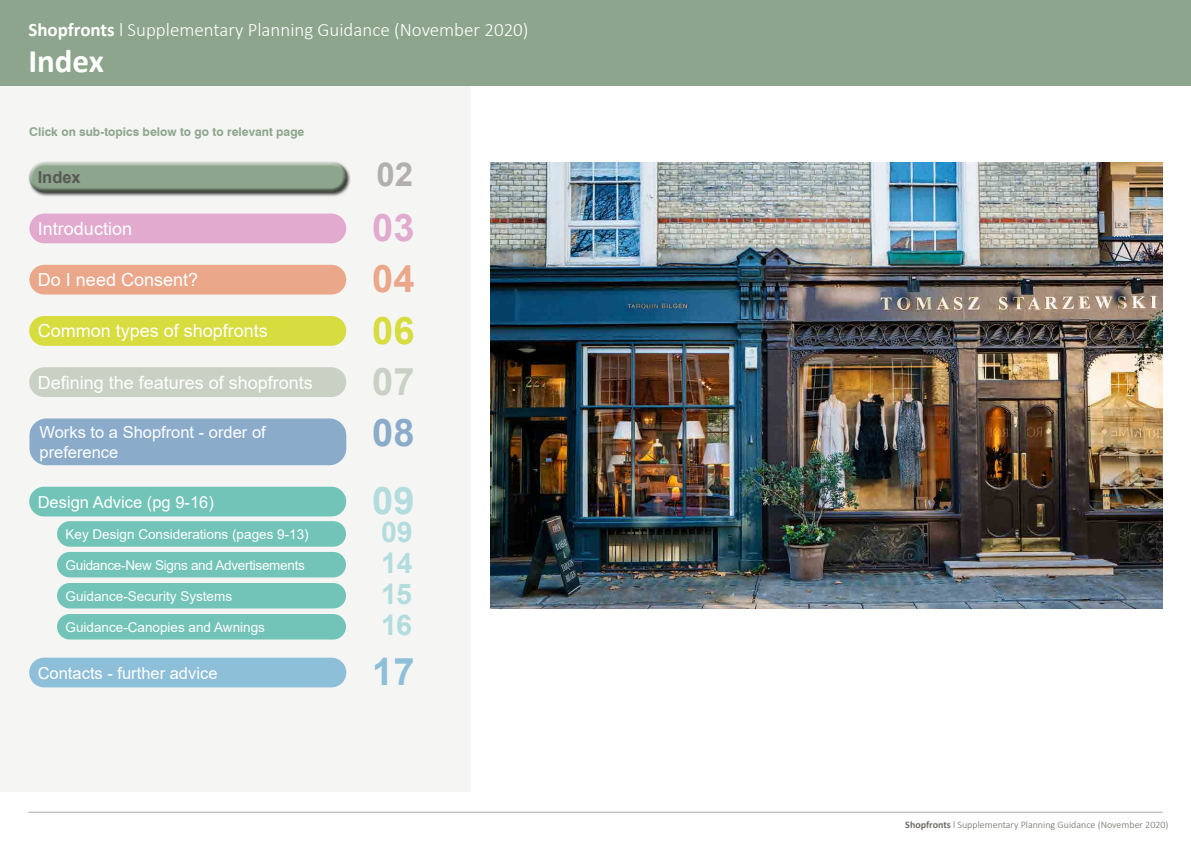
<style>
.page{position:relative;width:1191px;height:842px;background:#fff}
.page>*{position:absolute;margin:0;border:0;box-sizing:border-box;transform-origin:0 0}
.t1{font:700 38px "Arial";color:#e1abcf}
.t2{font:700 38px "Arial";color:#eaa78a}
.t3{font:700 38px "Arial";color:#d7dc3f}
.t4{font:700 38px "Arial";color:#c9d1c4}
.t5{font:700 38px "Arial";color:#8aabca}
.t6{font:700 38px "Arial";color:#b2dcdd}
.t7{font:700 38px "Arial";color:#8ebfd9}
.t8{font:700 33px "Calibri";color:#fff}
.t9{font:700 33px "Arial";color:#b2afac}
.t10{font:700 28.5px/31px "Arial";letter-spacing:-.01em;color:#b2dcdd;text-align:justify}
.t11{font:300 19px "Calibri";color:#fff}
.t12{font:18px "Arial";color:#fff}
.t13{font:16.5px/19.5px "Arial";color:#fff}
.t14{font:700 16.5px "Arial";color:#575756}
.t15{font:13.5px "Arial";color:#fff}
.t16{font:13.5px "Arial";letter-spacing:-.02em;color:#fff}
.t17{font:700 12px "Swiss 721 BT";color:#8da58c}
.t18{font:300 10px "Calibri";color:#6f6c66}
.s1{font-weight:700}
</style>
<div class="page">
<div style="left:0;top:0;width:470px;height:791px;background:#f5f6f4"></div>
<div style="left:0;top:0;width:1190px;height:85px;background:#8da58c"></div>
<div style="left:29px;top:658px;width:317px;height:29px;background:#8ebfd9;border-radius:15px"></div>
<div style="left:29px;top:265px;width:317px;height:30px;background:#eaa78a;border-radius:15px"></div>
<div style="left:29px;top:214px;width:317px;height:29px;background:#e1aace;border-radius:15px"></div>
<div style="left:29px;top:418px;width:317px;height:47px;background:#8aabca;border-radius:17px"></div>
<div style="left:29px;top:316px;width:317px;height:30px;background:#d7dc3f;border-radius:15px"></div>
<div style="left:29px;top:367px;width:317px;height:30px;background:#c9d1c4;border-radius:15px"></div>
<div style="left:29px;top:487px;width:317px;height:29px;background:#73c4b8;border-radius:15px"></div>
<div style="left:57px;top:521px;width:289px;height:26px;background:#73c4b8;border-radius:13px"></div>
<div style="left:57px;top:552px;width:289px;height:25px;background:#73c4b8;border-radius:13px"></div>
<div style="left:57px;top:583px;width:289px;height:25px;background:#73c4b8;border-radius:13px"></div>
<div style="left:57px;top:614px;width:289px;height:25px;background:#73c4b8;border-radius:13px"></div>
<div style="left:25px;top:158px;width:323px;height:28px;background:#fff;opacity:.75"></div>
<div style="left:27px;top:167px;width:323px;height:29px;background:#000;opacity:.5"></div>
<hr style="left:28px;top:812px;width:1134px;height:1px;background:#6f6c66">
<img style="left:490px;top:162px;width:672px;height:446px">
<h3 class="t11" style="left:28px;top:17px;width:502px"><span class="s1">Shopfronts</span> l Supplementary Planning Guidance (November 2020)</h3>
<h2 class="t8" style="left:28px;top:38px;width:77px">Index</h2>
<p class="t17" style="left:29px;top:124px;width:277px">Click on sub-topics below to go to relevant page</p>
<p class="t14" style="left:38px;top:166px;width:45px">Index</p>
<h2 class="t9" style="left:376px;top:151px;width:38px">02</h2>
<h1 class="t1" style="left:372px;top:201px;width:44px">03</h1>
<h1 class="t2" style="left:372px;top:252px;width:44px">04</h1>
<h1 class="t3" style="left:372px;top:304px;width:44px">06</h1>
<h1 class="t4" style="left:372px;top:355px;width:44px">07</h1>
<h1 class="t5" style="left:372px;top:406px;width:44px">08</h1>
<h3 class="t12" style="left:38px;top:216px;width:96px">Introduction</h3>
<h3 class="t12" style="left:38px;top:267px;width:162px">Do I need Consent?</h3>
<h3 class="t12" style="left:38px;top:319px;width:232px">Common types of shopfronts</h3>
<h3 class="t12" style="left:38px;top:370px;width:277px">Defining the features of shopfronts</h3>
<p class="t13" style="left:39px;top:422px;width:228px">Works to a Shopfront - order of preference</p>
<p class="t13" style="left:38px;top:492px;width:178px">Design Advice (pg 9-16)</p>
<p class="t15" style="left:66px;top:525px;width:245px">Key Design Considerations (pages 9-13)</p>
<p class="t16" style="left:66px;top:556px;width:241px">Guidance-New Signs and Advertisements</p>
<p class="t15" style="left:66px;top:587px;width:168px">Guidance-Security Systems</p>
<p class="t15" style="left:66px;top:618px;width:201px">Guidance-Canopies and Awnings</p>
<p class="t13" style="left:38px;top:663px;width:181px">Contacts - further advice</p>
<h1 class="t6" style="left:372px;top:474px;width:44px">09</h1>
<h3 class="t10" style="left:381px;top:517px;width:33px">09<br>14<br>15<br>16</h3>
<h1 class="t7" style="left:372px;top:645px;width:44px">17</h1>
<p class="t18" style="left:905px;top:819px;width:265px"><span class="s1">Shopfronts</span> l Supplementary Planning Guidance (November 2020)</p>
</div>
